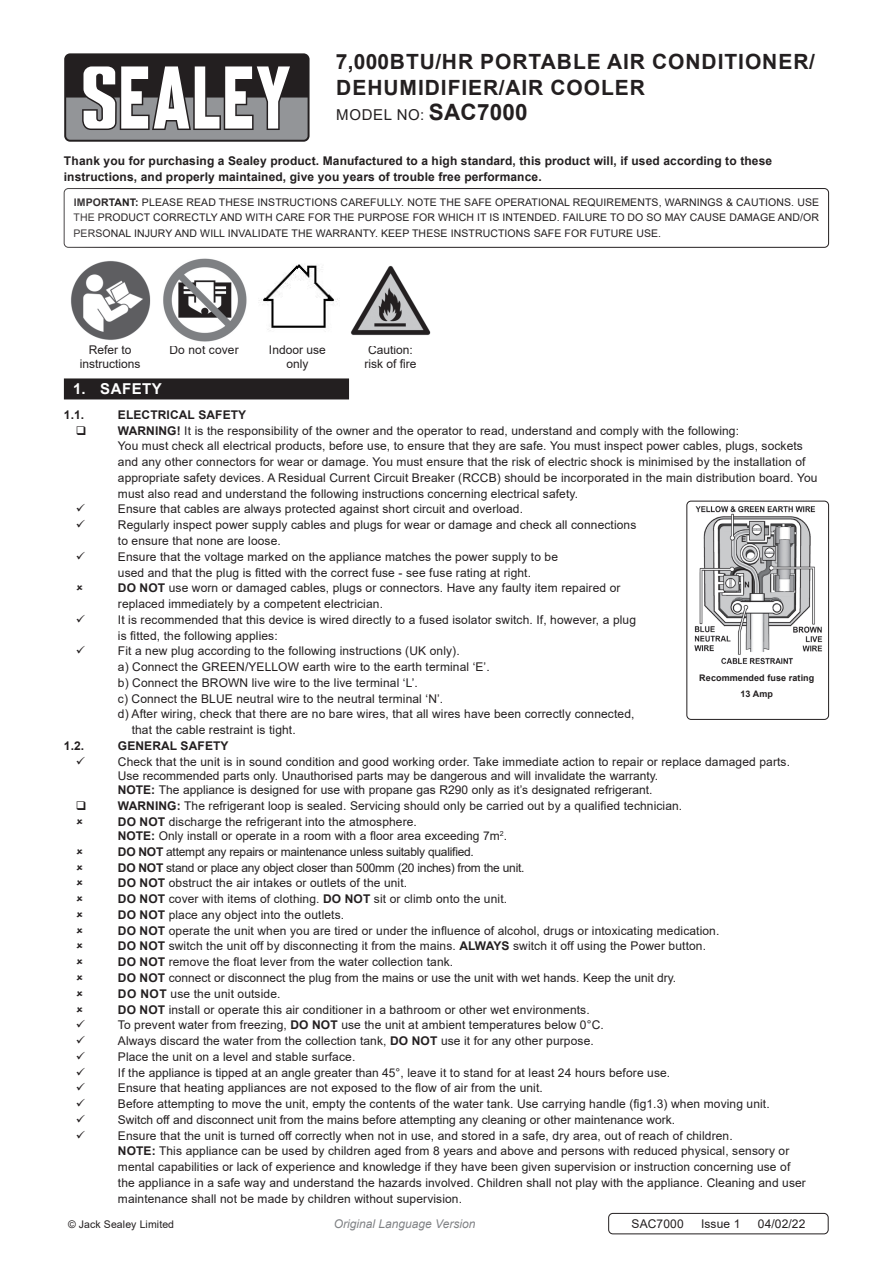
<style>
.page{position:relative;width:893px;height:1263px;background:#fff}
.page>*{position:absolute;margin:0;border:0;box-sizing:border-box;transform-origin:0 0}
.Product_Description{font:700 21px/25.2px "Arial";letter-spacing:.045em;color:#231f20}
.Instructions_Model_N{font:15px "Arial";letter-spacing:.045em;color:#231f20}
.t1{font:700 15px "Arial";letter-spacing:.035em;color:#fff}
.Body{font:12px/15.8px "Arial";letter-spacing:.01em;color:#231f20}
.Body-2{font:700 12px/15.8px "Arial";letter-spacing:.01em;color:#231f20}
.Body-3{font:12px "Arial";letter-spacing:-.02em;color:#231f20}
.t2{font:italic 12px "Arial";color:#808285}
.Body__Footer{font:12px "Arial";letter-spacing:.01em;color:#231f20}
.Body__Justified__7pt{font:10.5px/15.8px "Arial";letter-spacing:.01em;color:#231f20;text-align:justify}
.Body_6pt_centred{font:700 9px "Arial";letter-spacing:.01em;color:#231f20}
.s1{font-weight:700;font-size:22.5px}
.s2{font-weight:700}
</style>
<div class="page">
<div style="left:64px;top:53px;width:246px;height:89px;background:#231f20;border-radius:6px"></div>
<svg style="left:66px;top:66px;width:242px;height:74px"></svg>
<div style="left:64px;top:188px;width:765px;height:60px;border:1px solid #231f20;border-radius:4px"></div>
<div style="left:64px;top:378px;width:285px;height:21px;background:#231f20"></div>
<img style="left:694px;top:506px;width:129px;height:159px">
<div style="left:686px;top:501px;width:143px;height:219px;border:1px solid #231f20;border-radius:4px"></div>
<div style="left:608px;top:1213px;width:220px;height:21px;border:1px solid #231f20;border-radius:4px"></div>
<img style="left:71px;top:261px;width:80px;height:79px">
<img style="left:163px;top:258px;width:84px;height:84px">
<img style="left:259px;top:264px;width:172px;height:72px">
<p class="Product_Description" style="left:336px;top:50px;width:480px">7,000BTU/HR PORTABLE AIR CONDITIONER/<br>DEHUMIDIFIER/AIR COOLER</p>
<p class="Instructions_Model_N" style="left:336px;top:104px;width:193px">MODEL NO: <span class="s1">SAC7000</span></p>
<p class="Body-2" style="left:64px;top:153px;width:710px">Thank you for purchasing a Sealey product. Manufactured to a high standard, this product will, if used according to these instructions, and properly maintained, give you years of trouble free performance.</p>
<p class="Body__Justified__7pt" style="left:74px;top:194px;width:747px"><span class="s2">IMPORTANT:</span> PLEASE READ THESE INSTRUCTIONS CAREFULLY. NOTE THE SAFE OPERATIONAL REQUIREMENTS, WARNINGS &amp; CAUTIONS. USE THE PRODUCT CORRECTLY AND WITH CARE FOR THE PURPOSE FOR WHICH IT IS INTENDED. FAILURE TO DO SO MAY CAUSE DAMAGE AND/OR PERSONAL INJURY AND WILL INVALIDATE THE WARRANTY. KEEP THESE INSTRUCTIONS SAFE FOR FUTURE USE.</p>
<p class="Body" style="left:80px;top:342px;width:62px;line-height:14.4px;text-align:center">Refer to instructions</p>
<p class="Body" style="left:169px;top:342px;width:71px">Do not cover</p>
<p class="Body" style="left:368px;top:342px;width:46px">Caution:</p>
<p class="Body" style="left:269px;top:342px;width:58px">Indoor use</p>
<p class="Body" style="left:286px;top:356px;width:24px">only</p>
<p class="Body" style="left:365px;top:356px;width:54px">risk of fire</p>
<p class="t1" style="left:73px;top:378px;width:90px">1. SAFETY</p>
<p class="Body-2" style="left:64px;top:407px;width:22px">1.1.</p>
<p class="Body-2" style="left:118px;top:407px;width:130px">ELECTRICAL SAFETY</p>
<p class="Body" style="left:118px;top:423px;width:623px"><span class="s2">WARNING!</span> It is the responsibility of the owner and the operator to read, understand and comply with the following:</p>
<p class="Body" style="left:118px;top:438px;width:701px">You must check all electrical products, before use, to ensure that they are safe. You must inspect power cables, plugs, sockets and any other connectors for wear or damage. You must ensure that the risk of electric shock is minimised by the installation of appropriate safety devices. A Residual Current Circuit Breaker (RCCB) should be incorporated in the main distribution board. You must also read and understand the following instructions concerning electrical safety.</p>
<p class="Body" style="left:118px;top:501px;width:407px">Ensure that cables are always protected against short circuit and overload.</p>
<p class="Body" style="left:118px;top:517px;width:520px">Regularly inspect power supply cables and plugs for wear or damage and check all connections to ensure that none are loose.</p>
<p class="Body" style="left:118px;top:549px;width:442px">Ensure that the voltage marked on the appliance matches the power supply to be used and that the plug is fitted with the correct fuse - see fuse rating at right.</p>
<p class="Body" style="left:118px;top:580px;width:504px"><span class="s2">DO NOT</span> use worn or damaged cables, plugs or connectors. Have any faulty item repaired or replaced immediately by a competent electrician.</p>
<p class="Body" style="left:118px;top:612px;width:520px">It is recommended that this device is wired directly to a fused isolator switch. If, however, a plug is fitted, the following applies:</p>
<p class="Body" style="left:118px;top:643px;width:343px">Fit a new plug according to the following instructions (UK only).</p>
<p class="Body" style="left:118px;top:659px;width:373px">a) Connect the GREEN/YELLOW earth wire to the earth terminal ‘E’.</p>
<p class="Body" style="left:118px;top:675px;width:302px">b) Connect the BROWN live wire to the live terminal ‘L’.</p>
<p class="Body" style="left:118px;top:690px;width:327px">c) Connect the BLUE neutral wire to the neutral terminal ‘N’.</p>
<p class="Body" style="left:118px;top:706px;width:518px">d) After wiring, check that there are no bare wires, that all wires have been correctly connected,</p>
<p class="Body" style="left:132px;top:722px;width:166px">that the cable restraint is tight.</p>
<p class="Body-2" style="left:64px;top:738px;width:22px">1.2.</p>
<p class="Body-2" style="left:118px;top:738px;width:112px">GENERAL SAFETY</p>
<p class="Body" style="left:118px;top:753px;width:674px">Check that the unit is in sound condition and good working order. Take immediate action to repair or replace damaged parts.</p>
<p class="Body" style="left:118px;top:768px;width:542px">Use recommended parts only. Unauthorised parts may be dangerous and will invalidate the warranty.</p>
<p class="Body" style="left:118px;top:782px;width:536px"><span class="s2">NOTE:</span> The appliance is designed for use with propane gas R290 only as it’s designated refrigerant.</p>
<p class="Body" style="left:118px;top:798px;width:566px"><span class="s2">WARNING:</span> The refrigerant loop is sealed. Servicing should only be carried out by a qualified technician.</p>
<p class="Body" style="left:118px;top:814px;width:301px"><span class="s2">DO NOT</span> discharge the refrigerant into the atmosphere.</p>
<p class="Body" style="left:118px;top:828px;width:391px"><span class="s2">NOTE:</span> Only install or operate in a room with a floor area exceeding 7m<sup>2</sup>.</p>
<p class="Body-3" style="left:118px;top:843px;width:358px"><span class="s2">DO NOT</span> attempt any repairs or maintenance unless suitably qualified.</p>
<p class="Body-3" style="left:118px;top:859px;width:408px"><span class="s2">DO NOT</span> stand or place any object closer than 500mm (20 inches) from the unit.</p>
<p class="Body" style="left:118px;top:875px;width:291px"><span class="s2">DO NOT</span> obstruct the air intakes or outlets of the unit.</p>
<p class="Body" style="left:118px;top:891px;width:391px"><span class="s2">DO NOT</span> cover with items of clothing. <span class="s2">DO NOT</span> sit or climb onto the unit.</p>
<p class="Body" style="left:118px;top:907px;width:228px"><span class="s2">DO NOT</span> place any object into the outlets.</p>
<p class="Body" style="left:118px;top:922px;width:603px"><span class="s2">DO NOT</span> operate the unit when you are tired or under the influence of alcohol, drugs or intoxicating medication.</p>
<p class="Body" style="left:118px;top:938px;width:590px"><span class="s2">DO NOT</span> switch the unit off by disconnecting it from the mains. <span class="s2">ALWAYS</span> switch it off using the Power button.</p>
<p class="Body" style="left:118px;top:954px;width:337px"><span class="s2">DO NOT</span> remove the float lever from the water collection tank.</p>
<p class="Body" style="left:118px;top:970px;width:560px"><span class="s2">DO NOT</span> connect or disconnect the plug from the mains or use the unit with wet hands. Keep the unit dry.</p>
<p class="Body" style="left:118px;top:985px;width:164px"><span class="s2">DO NOT</span> use the unit outside.</p>
<p class="Body" style="left:118px;top:1001px;width:473px"><span class="s2">DO NOT</span> install or operate this air conditioner in a bathroom or other wet environments.</p>
<p class="Body" style="left:118px;top:1017px;width:487px">To prevent water from freezing, <span class="s2">DO NOT</span> use the unit at ambient temperatures below 0°C.</p>
<p class="Body" style="left:118px;top:1033px;width:477px">Always discard the water from the collection tank, <span class="s2">DO NOT</span> use it for any other purpose.</p>
<p class="Body" style="left:118px;top:1048px;width:239px">Place the unit on a level and stable surface.</p>
<p class="Body" style="left:118px;top:1064px;width:554px">If the appliance is tipped at an angle greater than 45°, leave it to stand for at least 24 hours before use.</p>
<p class="Body" style="left:118px;top:1080px;width:426px">Ensure that heating appliances are not exposed to the flow of air from the unit.</p>
<p class="Body" style="left:118px;top:1096px;width:653px">Before attempting to move the unit, empty the contents of the water tank. Use carrying handle (fig1.3) when moving unit.</p>
<p class="Body" style="left:118px;top:1111px;width:559px">Switch off and disconnect unit from the mains before attempting any cleaning or other maintenance work.</p>
<p class="Body" style="left:118px;top:1127px;width:616px">Ensure that the unit is turned off correctly when not in use, and stored in a safe, dry area, out of reach of children.</p>
<p class="Body" style="left:118px;top:1143px;width:673px"><span class="s2">NOTE:</span> This appliance can be used by children aged from 8 years and above and persons with reduced physical, sensory or</p>
<p class="Body" style="left:118px;top:1159px;width:674px">mental capabilities or lack of experience and knowledge if they have been given supervision or instruction concerning use of</p>
<p class="Body" style="left:118px;top:1174px;width:690px">the appliance in a safe way and understand the hazards involved. Children shall not play with the appliance. Cleaning and user</p>
<p class="Body" style="left:118px;top:1190px;width:346px">maintenance shall not be made by children without supervision.</p>
<p class="Body_6pt_centred" style="left:699px;top:672px;width:117px">Recommended fuse rating</p>
<p class="Body_6pt_centred" style="left:740px;top:688px;width:34px">13 Amp</p>
<p class="Body__Justified__7pt" style="left:68px;top:1216px;width:108px">© Jack Sealey Limited</p>
<p class="t2" style="left:334px;top:1216px;width:143px">Original Language Version</p>
<p class="Body__Footer" style="left:631px;top:1216px;width:54px">SAC7000</p>
<p class="Body__Footer" style="left:701px;top:1216px;width:41px">Issue 1</p>
<p class="Body__Footer" style="left:758px;top:1216px;width:49px">04/02/22</p>
</div>
